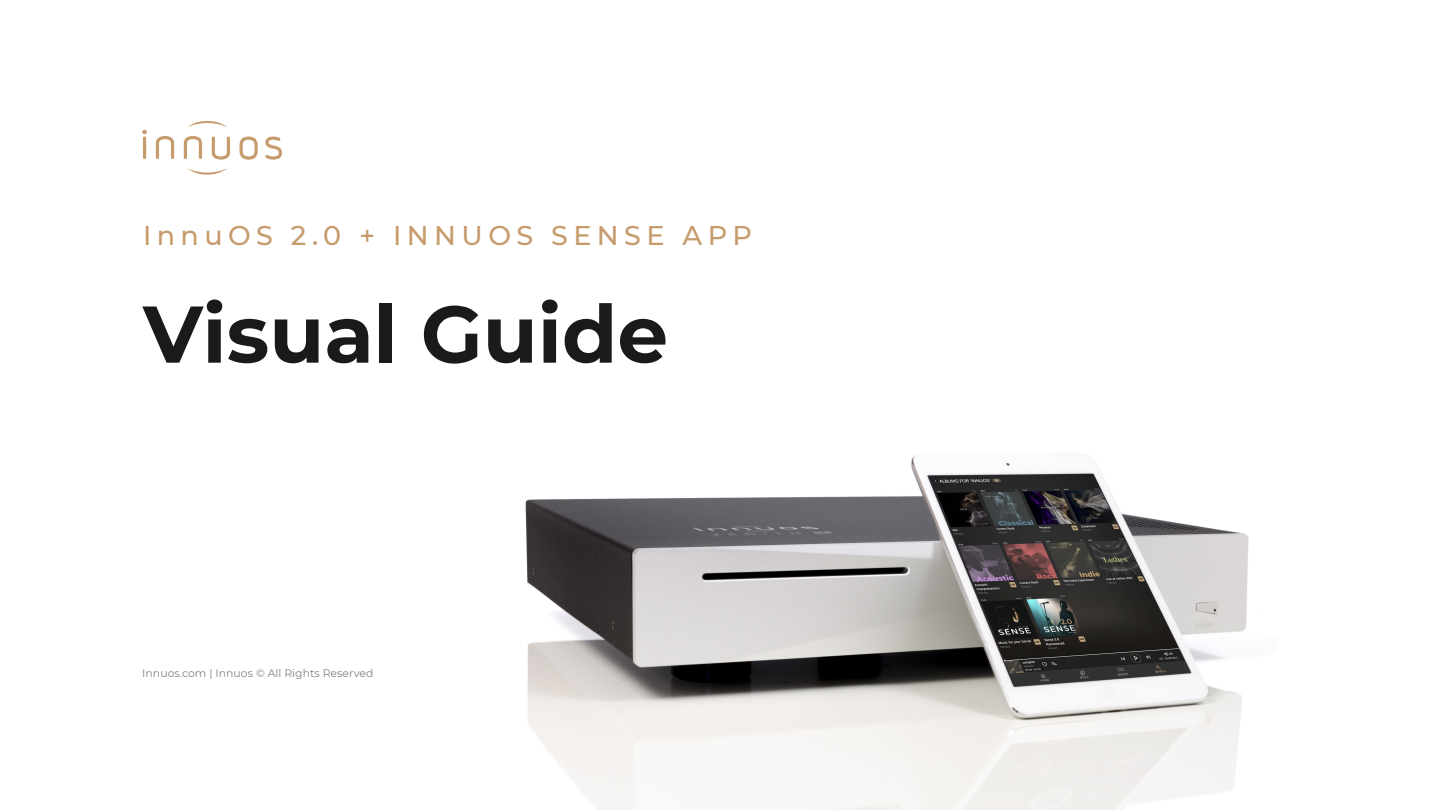
<style>
.page{position:relative;width:1440px;height:810px;background:#fff}
.page>*{position:absolute;margin:0;border:0;box-sizing:border-box;transform-origin:0 0}
.t1{font:700 80.25px "Montserrat";color:#1a1a1a}
.t2{font:500 27px "Montserrat";letter-spacing:.2em;color:#c69c6d}
.t3{font:10.8px "Montserrat";letter-spacing:.005em;color:#808080}
</style>
<div class="page">
<svg style="left:156px;top:136px;width:18px;height:23px"></svg>
<svg style="left:239px;top:137px;width:19px;height:23px"></svg>
<svg style="left:142px;top:130px;width:5px;height:4px"></svg>
<hr style="left:143px;top:136px;width:3px;height:23px;background:#c69c6d;border-radius:2px">
<svg style="left:184px;top:136px;width:18px;height:23px"></svg>
<svg style="left:212px;top:137px;width:18px;height:23px"></svg>
<svg style="left:187px;top:168px;width:41px;height:7px"></svg>
<svg style="left:187px;top:121px;width:40px;height:6px"></svg>
<svg style="left:265px;top:137px;width:17px;height:23px"></svg>
<img style="left:525px;top:455px;width:724px;height:355px">
<h2 class="t2" style="left:143px;top:217px;width:610px">InnuOS 2.0 + INNUOS SENSE APP</h2>
<h1 class="t1" style="left:143px;top:276px;width:527px">Visual Guide</h1>
<p class="t3" style="left:142px;top:665px;width:233px">Innuos.com | Innuos © All Rights Reserved</p>
</div>
